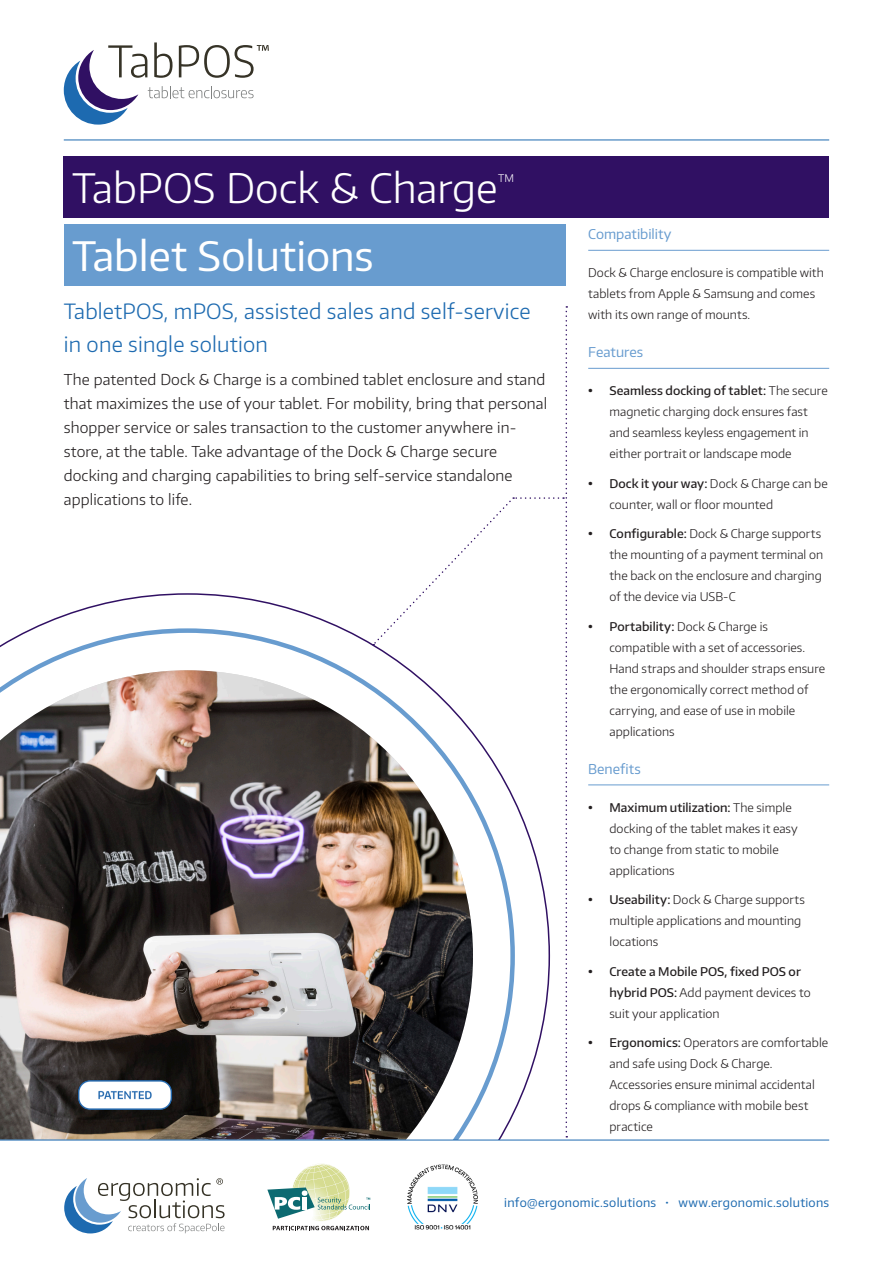
<style>
.page{position:relative;width:893px;height:1263px;background:#fff}
.page>*{position:absolute;margin:0;border:0;box-sizing:border-box;transform-origin:0 0}
.TabPOS_H1{font:300 40.5px "Encode Sans";color:#fff}
.Secondary_H1{font:40.5px "Encode Sans";color:#fff}
.t1{font:300 21px/33px "Encode Sans";letter-spacing:.01em;color:#1d6ab0}
.Intro{font:300 15px/24px "Encode Sans";letter-spacing:.01em;color:#231f20}
.t2{font:13.5px "Encode Sans";color:#689ccf}
.Body_Copy{font:300 12px/21px "Encode Sans";letter-spacing:.005em;color:#231f20}
.t3{font:12px "Encode Sans";letter-spacing:.025em;color:#1d6ab0}
.TabPOS_H1-2{font:300 10.5px "Encode Sans";color:#fff}
.s1{font-weight:900}
.s2{font-weight:500}
</style>
<div class="page">
<hr style="left:588px;top:250px;width:241px;height:1px;background:#689ccf">
<hr style="left:588px;top:368px;width:241px;height:1px;background:#689ccf">
<hr style="left:588px;top:784px;width:241px;height:1px;background:#689ccf">
<svg style="left:422px;top:306px;width:145px;height:831px"></svg>
<svg style="left:32px;top:593px;width:518px;height:547px"></svg>
<svg style="left:0;top:628px;width:515px;height:512px"></svg>
<img style="left:0;top:670px;width:473px;height:470px">
<div style="left:64px;top:156px;width:765px;height:62px;background:#301063"></div>
<div style="left:64px;top:224px;width:502px;height:62px;background:#689ccf"></div>
<svg style="left:64px;top:42px;width:205px;height:83px"></svg>
<img style="left:0;top:1072px;width:251px;height:46px">
<hr style="left:64px;top:140px;width:765px;height:1px;background:#1d6ab0">
<hr style="left:0;top:1140px;width:829px;height:1px;background:#1d6ab0">
<img style="left:408px;top:1164px;width:69px;height:65px">
<svg style="left:64px;top:1178px;width:161px;height:55px"></svg>
<svg style="left:267px;top:1163px;width:103px;height:67px"></svg>
<p class="TabPOS_H1" style="left:72px;top:162px;width:427px">TabPOS Dock &amp; Charge</p>
<p class="TabPOS_H1-2" style="left:498px;top:171px;width:18px">TM</p>
<p class="Secondary_H1" style="left:72px;top:230px;width:303px">Tablet Solutions</p>
<h2 class="t1" style="left:64px;top:294px;width:468px">TabletPOS, mPOS, assisted sales and self-service in one single solution</h2>
<p class="Intro" style="left:64px;top:367px;width:485px">The patented Dock &amp; Charge is a combined tablet enclosure and stand that maximizes the use of your tablet. For mobility, bring that personal shopper service or sales transaction to the customer anywhere in&shy;store, at the table. Take advantage of the Dock &amp; Charge secure docking and charging capabilities to bring self-service standalone applications to life.</p>
<h3 class="t2" style="left:588px;top:225px;width:85px">Compatibility</h3>
<p class="Body_Copy" style="left:588px;top:262px;width:237px">Dock &amp; Charge enclosure is compatible with tablets from Apple &amp; Samsung and comes with its own range of mounts.</p>
<h3 class="t2" style="left:588px;top:343px;width:56px">Features</h3>
<p class="Body_Copy" style="left:609px;top:380px;width:220px;text-indent:-21px"><span class="s1">•</span> <span class="s2">Seamless docking of tablet:</span> The secure magnetic charging dock ensures fast and seamless keyless engagement in either portrait or landscape mode</p>
<p class="Body_Copy" style="left:609px;top:472px;width:220px;text-indent:-21px"><span class="s1">•</span> <span class="s2">Dock it your way:</span> Dock &amp; Charge can be counter, wall or floor mounted</p>
<p class="Body_Copy" style="left:609px;top:523px;width:215px;text-indent:-21px"><span class="s1">•</span> <span class="s2">Configurable:</span> Dock &amp; Charge supports the mounting of a payment terminal on the back on the enclosure and charging of the device via USB-C</p>
<p class="Body_Copy" style="left:609px;top:615px;width:217px;text-indent:-21px"><span class="s1">•</span> <span class="s2">Portability:</span> Dock &amp; Charge is compatible with a set of accessories.<br>Hand straps and shoulder straps ensure the ergonomically correct method of carrying, and ease of use in mobile applications</p>
<h3 class="t2" style="left:588px;top:760px;width:54px">Benefits</h3>
<p class="Body_Copy" style="left:609px;top:796px;width:190px;text-indent:-21px"><span class="s1">•</span> <span class="s2">Maximum utilization:</span> The simple docking of the tablet makes it easy to change from static to mobile applications</p>
<p class="Body_Copy" style="left:609px;top:889px;width:197px;text-indent:-21px"><span class="s1">•</span> <span class="s2">Useability:</span> Dock &amp; Charge supports multiple applications and mounting locations</p>
<p class="Body_Copy" style="left:609px;top:960px;width:203px;text-indent:-21px"><span class="s1">•</span> <span class="s2">Create a Mobile POS, fixed POS or hybrid POS:</span> Add payment devices to suit your application</p>
<p class="Body_Copy" style="left:609px;top:1032px;width:220px;text-indent:-21px"><span class="s1">•</span> <span class="s2">Ergonomics:</span> Operators are comfortable and safe using Dock &amp; Charge.<br>Accessories ensure minimal accidental drops &amp; compliance with mobile best practice</p>
<p class="t3" style="left:504px;top:1195px;width:327px">info@ergonomic.solutions • www.ergonomic.solutions</p>
</div>
